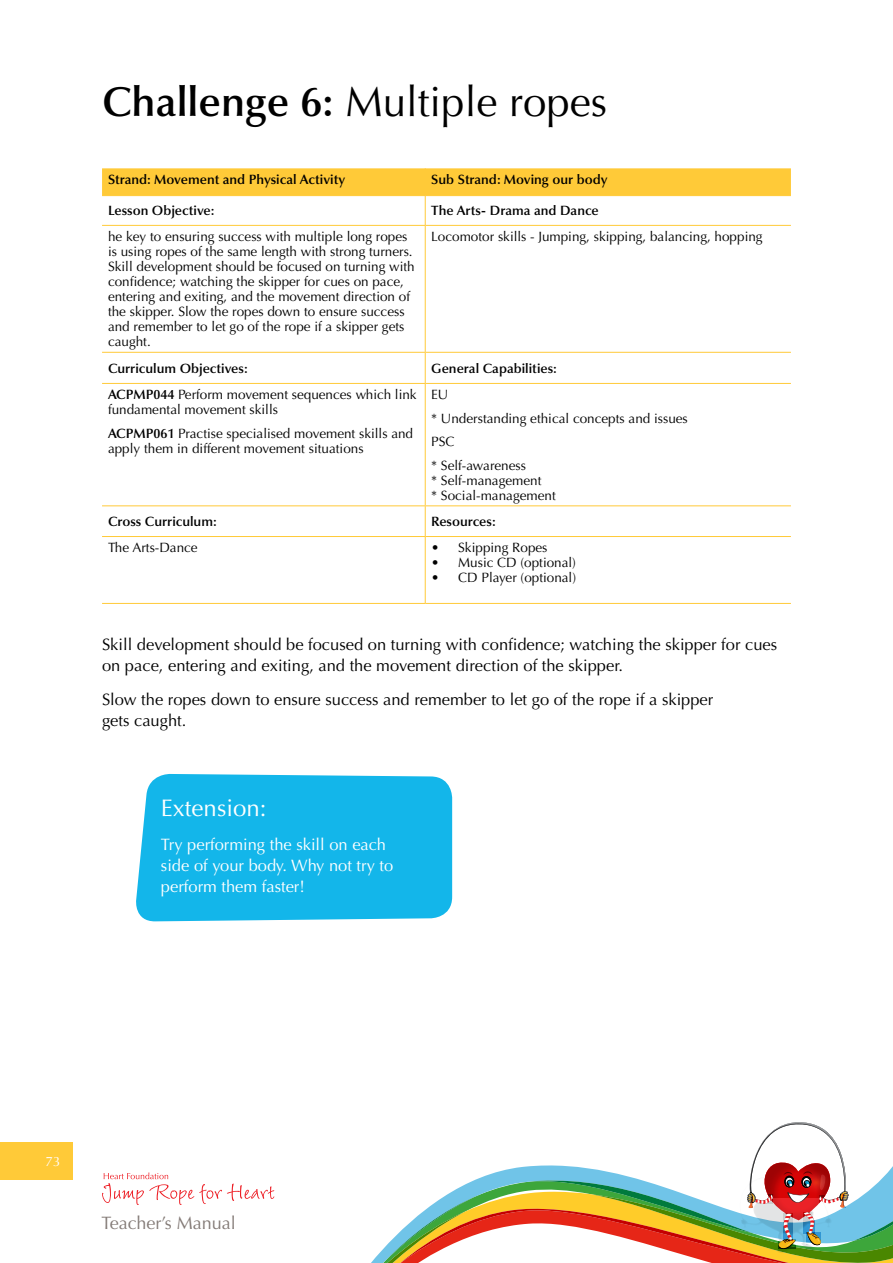
<style>
.page{position:relative;width:893px;height:1263px;background:#fff}
.page>*{position:absolute;margin:0;border:0;box-sizing:border-box;transform-origin:0 0}
.t1{font:42px "Optima LT Std";color:#000}
.t2{font:24px "Optima LT Std";color:#fff}
.t3{font:18px "Optima";color:#837a76}
.t4{font:16.5px/21px "Optima LT Std";color:#000}
.t5{font:16.5px/21px "Optima LT Std";color:#fff}
.t6{font:13.5px/15px "Optima LT Std";color:#000}
.t7{font:600 13.5px "Optima LT Std";color:#000}
.t8{font:13.5px "Optima";color:#fff}
.s1{font-weight:600}
</style>
<div class="page">
<div style="left:0;top:1143px;width:73px;height:37px;background:#ffca38"></div>
<svg style="left:371px;top:1246px;width:522px;height:17px"></svg>
<svg style="left:386px;top:1165px;width:507px;height:95px"></svg>
<img style="left:848px;top:1181px;width:9px;height:31px">
<img style="left:729px;top:1122px;width:119px;height:131px">
<svg style="left:102px;top:1172px;width:172px;height:33px"></svg>
<svg style="left:102px;top:168px;width:689px;height:57px"></svg>
<hr style="left:102px;top:225px;width:323px;height:1px;background:#ffca38">
<hr style="left:425px;top:225px;width:366px;height:1px;background:#ffca38">
<hr style="left:425px;top:226px;width:1px;height:126px;background:#ffca38">
<hr style="left:102px;top:352px;width:323px;height:1px;background:#ffca38">
<hr style="left:425px;top:352px;width:366px;height:1px;background:#ffca38">
<hr style="left:425px;top:353px;width:1px;height:30px;background:#ffca38">
<hr style="left:102px;top:383px;width:323px;height:1px;background:#ffca38">
<hr style="left:425px;top:383px;width:366px;height:1px;background:#ffca38">
<hr style="left:425px;top:384px;width:1px;height:121px;background:#ffca38">
<hr style="left:102px;top:505px;width:323px;height:1px;background:#ffca38">
<hr style="left:425px;top:505px;width:366px;height:1px;background:#ffca38">
<hr style="left:425px;top:506px;width:1px;height:30px;background:#ffca38">
<hr style="left:425px;top:537px;width:1px;height:66px;background:#ffca38">
<hr style="left:102px;top:536px;width:323px;height:1px;background:#ffca38">
<hr style="left:425px;top:536px;width:366px;height:1px;background:#ffca38">
<hr style="left:102px;top:603px;width:323px;height:1px;background:#ffca38">
<hr style="left:425px;top:603px;width:366px;height:1px;background:#ffca38">
<div style="left:136px;top:774px;width:316px;height:147px;background:#13b6ea"></div>
<h1 class="t1" style="left:102px;top:77px;width:506px"><span class="s1">Challenge 6:</span> Multiple ropes</h1>
<p class="t7" style="left:108px;top:172px;width:239px">Strand: Movement and Physical Activity</p>
<p class="t7" style="left:431px;top:172px;width:178px">Sub Strand: Moving our body</p>
<p class="t7" style="left:108px;top:203px;width:108px">Lesson Objective:</p>
<p class="t7" style="left:431px;top:203px;width:169px">The Arts- Drama and Dance</p>
<p class="t6" style="left:108px;top:229px;width:308px">he key to ensuring success with multiple long ropes is using ropes of the same length with strong turners.<br>Skill development should be focused on turning with confidence; watching the skipper for cues on pace, entering and exiting, and the movement direction of the skipper. Slow the ropes down to ensure success and remember to let go of the rope if a skipper gets caught.</p>
<p class="t6" style="left:431px;top:229px;width:333px">Locomotor skills - Jumping, skipping, balancing, hopping</p>
<p class="t7" style="left:108px;top:360px;width:141px">Curriculum Objectives:</p>
<p class="t7" style="left:431px;top:360px;width:127px">General Capabilities:</p>
<p class="t6" style="left:108px;top:387px;width:310px"><span class="s1">ACPMP044</span> Perform movement sequences which link fundamental movement skills</p>
<p class="t6" style="left:108px;top:426px;width:307px"><span class="s1">ACPMP061</span> Practise specialised movement skills and apply them in different movement situations</p>
<p class="t6" style="left:431px;top:383px;width:258px;line-height:23.5px">EU<br>* Understanding ethical concepts and issues<br>PSC<br>* Self-awareness</p>
<p class="t6" style="left:431px;top:473px;width:126px">* Self-management<br>* Social-management</p>
<p class="t7" style="left:108px;top:514px;width:110px">Cross Curriculum:</p>
<p class="t7" style="left:431px;top:514px;width:66px">Resources:</p>
<p class="t6" style="left:108px;top:540px;width:91px">The Arts-Dance</p>
<p class="t6" style="left:431px;top:540px;width:118px">• Skipping Ropes</p>
<p class="t6" style="left:431px;top:555px;width:146px">• Music CD (optional)</p>
<p class="t6" style="left:431px;top:570px;width:146px">• CD Player (optional)</p>
<p class="t4" style="left:102px;top:634px;width:677px">Skill development should be focused on turning with confidence; watching the skipper for cues on pace, entering and exiting, and the movement direction of the skipper.</p>
<p class="t4" style="left:102px;top:689px;width:613px">Slow the ropes down to ensure success and remember to let go of the rope if a skipper gets caught.</p>
<h2 class="t2" style="left:161px;top:794px;width:107px">Extension:</h2>
<p class="t5" style="left:161px;top:834px;width:234px">Try performing the skill on each side of your body. Why not try to perform them faster!</p>
<p class="t8" style="left:46px;top:1154px;width:17px">73</p>
<h3 class="t3" style="left:102px;top:1212px;width:136px">Teacher’s Manual</h3>
</div>
